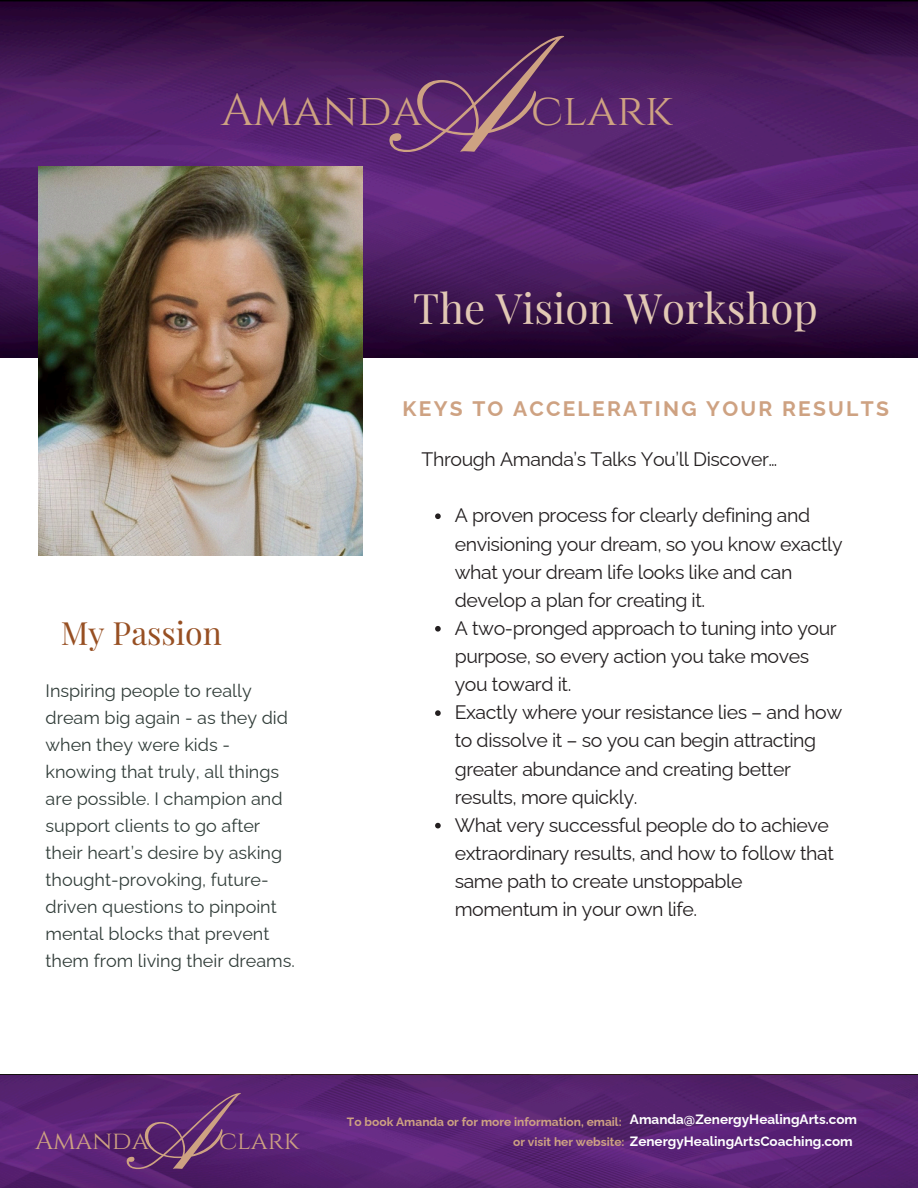
<style>
.page{position:relative;width:918px;height:1188px;background:#fff}
.page>*{position:absolute;margin:0;border:0;box-sizing:border-box;transform-origin:0 0}
.t1{font:168.9px "Pinyon Script";color:#cea282}
.t2{font:110.4px "Pinyon Script";color:#cea282}
.t3{font:45px "Cinzel";color:#cea282}
.t4{font:42px "Playfair Display";color:#e2c8b4}
.t5{font:31.95px "Playfair Display";color:#974f22}
.t6{font:25.5px "Cinzel";color:#cea282}
.t7{font:700 21px "Raleway";letter-spacing:.11em;color:#cea282}
.t8{font:19.5px/28.2px "Raleway";letter-spacing:-.02em;color:#231f20}
.t9{font:18px/27px "Raleway";color:#313d39}
.t10{font:700 13.5px "Raleway";color:#fff}
.t11{font:700 12px "Raleway";color:#cea282}
</style>
<div class="page">
<img style="left:0;top:0;width:918px;height:358px">
<img style="left:38px;top:166px;width:324px;height:390px">
<img style="left:0;top:1076px;width:918px;height:112px">
<svg style="left:435px;top:513px;width:6px;height:6px"></svg>
<svg style="left:435px;top:626px;width:6px;height:6px"></svg>
<svg style="left:435px;top:710px;width:6px;height:6px"></svg>
<svg style="left:435px;top:823px;width:6px;height:5px"></svg>
<p class="t1" style="left:406px;top:6px;width:126px">A</p>
<h6 class="t3" style="left:221px;top:81px;width:202px">Amanda</h6>
<p class="t3" style="left:531px;top:81px;width:143px">clark</p>
<h1 class="t5" style="left:61px;top:610px;width:163px">My Passion</h1>
<p class="t9" style="left:46px;top:677px;width:251px">Inspiring people to really dream big again - as they did when they were kids - knowing that truly, all things are possible. I champion and support clients to go after their heart’s desire by asking thought-provoking, future&shy;driven questions to pinpoint mental blocks that prevent them from living their dreams.</p>
<h1 class="t4" style="left:413px;top:279px;width:406px">The Vision Workshop</h1>
<h3 class="t7" style="left:403px;top:396px;width:488px">KEYS TO ACCELERATING YOUR RESULTS</h3>
<h3 class="t8" style="left:422px;top:445px;width:357px">Through Amanda’s Talks You’ll Discover…</h3>
<p class="t8" style="left:455px;top:501px;width:390px">A proven process for clearly defining and envisioning your dream, so you know exactly what your dream life looks like and can develop a plan for creating it.</p>
<p class="t8" style="left:455px;top:614px;width:384px">A two-pronged approach to tuning into your purpose, so every action you take moves you toward it.</p>
<p class="t8" style="left:455px;top:698px;width:389px">Exactly where your resistance lies – and how to dissolve it – so you can begin attracting greater abundance and creating better results, more quickly.</p>
<p class="t8" style="left:455px;top:811px;width:381px">What very successful people do to achieve extraordinary results, and how to follow that same path to create unstoppable momentum in your own life.</p>
<h2 class="t2" style="left:138px;top:1074px;width:83px">A</h2>
<p class="t10" style="left:630px;top:1111px;width:229px">Amanda@ZenergyHealingArts.com</p>
<h4 class="t11" style="left:347px;top:1114px;width:276px">To book Amanda or for more information, email:</h4>
<h5 class="t11" style="left:513px;top:1134px;width:113px">or visit her website:</h5>
<p class="t6" style="left:35px;top:1124px;width:115px">Amanda</p>
<p class="t6" style="left:219px;top:1124px;width:82px">clark</p>
<p class="t10" style="left:630px;top:1134px;width:224px">ZenergyHealingArtsCoaching.com</p>
</div>
